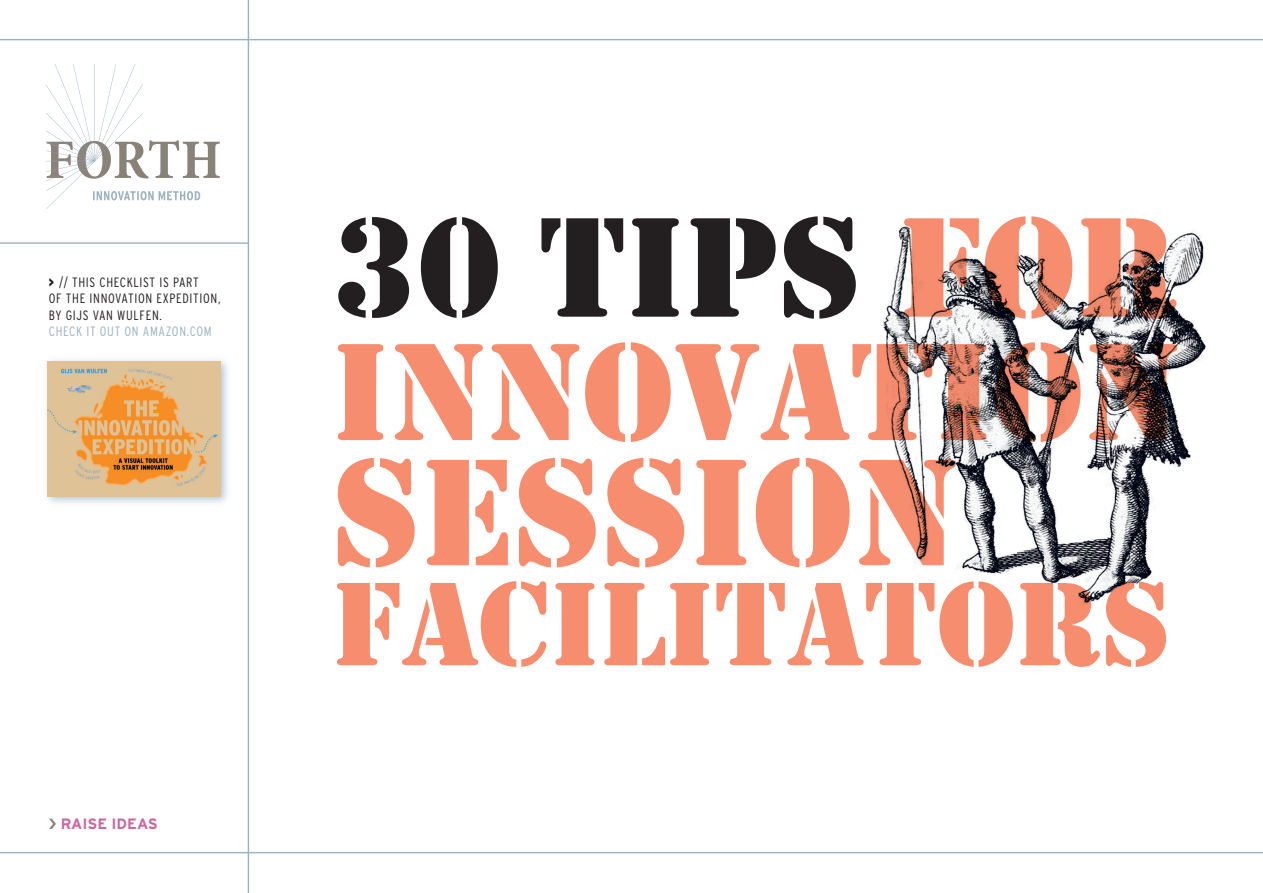
<style>
.page{position:relative;width:1263px;height:893px;background:#fff}
.page>*{position:absolute;margin:0;border:0;box-sizing:border-box;transform-origin:0 0}
.t1{font:157.95px "Stencil";color:#f68d6f}
.t2{font:147.6px "Stencil";color:#231f20}
.t3{font:144px "Stencil";color:#f68d6f}
.t4{font:123.45px "Stencil";color:#f68d6f}
.t5{font:700 15px "Interstate";color:#cb669e}
.t6{font:300 condensed 13.5px/16.2px "Interstate";letter-spacing:.05em;color:#231f20}
.t7{font:300 condensed 13.5px "Interstate";letter-spacing:.05em;color:#9db1c2}
.s1{font-weight:900}
.s2{color:#f68d6f}
</style>
<div class="page">
<div style="left:43px;top:356px;width:189px;height:151px;background:#9db1c2;opacity:.75"></div>
<img style="left:48px;top:361px;width:173px;height:135px">
<hr style="left:0;top:242px;width:248px;height:2px;background:#9db1c2">
<svg style="left:46px;top:64px;width:174px;height:145px"></svg>
<img style="left:881px;top:226px;width:325px;height:378px">
<hr style="left:248px;top:0;width:1px;height:893px;background:#9db1c2">
<hr style="left:0;top:39px;width:1263px;height:1px;background:#9db1c2">
<hr style="left:0;top:852px;width:1263px;height:1px;background:#9db1c2">
<p class="t6" style="left:49px;top:274px;width:173px"><span class="s1">&gt;</span> // THIS CHECKLIST IS PART<br>OF THE INNOVATION EXPEDITION,<br>BY GIJS VAN WULFEN.</p>
<p class="t7" style="left:49px;top:324px;width:164px">CHECK IT OUT ON AMAZON.COM</p>
<p class="t5" style="left:61px;top:815px;width:99px">RAISE IDEAS</p>
<h2 class="t2" style="left:332px;top:182px;width:848px">30 TIPS <span class="s2">FOR</span></h2>
<h3 class="t3" style="left:332px;top:309px;width:849px">INNOVATION</h3>
<h1 class="t1" style="left:332px;top:422px;width:628px">SESSION</h1>
<h3 class="t4" style="left:332px;top:553px;width:840px">FACILITATORS</h3>
</div>
